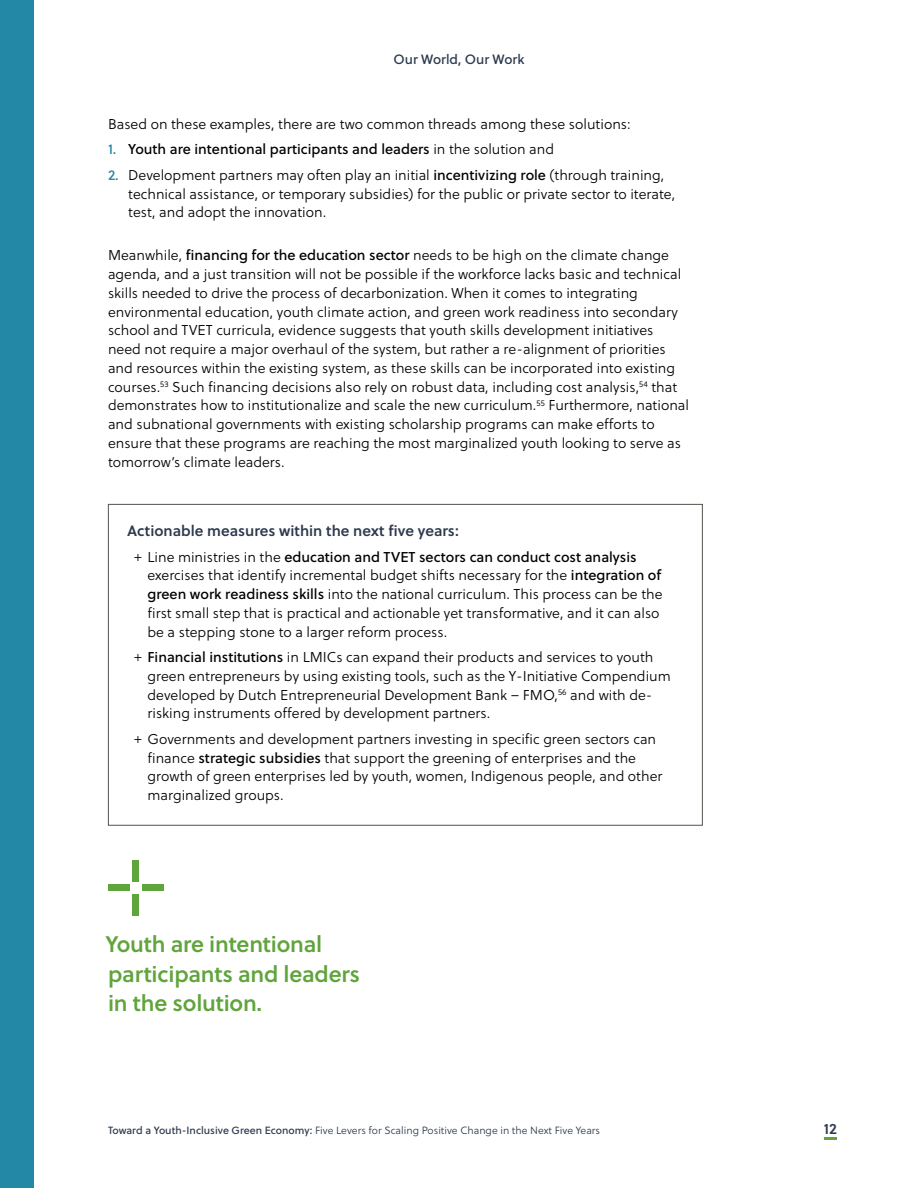
<style>
.page{position:relative;width:918px;height:1188px;background:#fff}
.page>*{position:absolute;margin:0;border:0;box-sizing:border-box;transform-origin:0 0}
.t1{font:22.5px/29.5px "Soleil Sb";letter-spacing:-.01em;color:#60a43c}
.t2{font:15px "Soleil Sb";color:#2c394e}
.t3{font:14.25px/18.8px "Soleil Lt";color:#000}
.t4{font:14.25px "Soleil Bk";color:#000}
.t5{font:13.5px "Soleil Bk";color:#2c394e}
.t6{font:10.5px "Soleil Lt";color:#2c394e}
.s1{color:#2387a6}
.s2{font-family:"Soleil Lt"}
.s3{font-family:"Soleil Bk";color:#2387a6}
.s4{font-family:"Soleil Bk"}
</style>
<div class="page">
<svg style="left:824px;top:1137px;width:13px;height:3px"></svg>
<div style="left:0;top:0;width:34px;height:1188px;background:#2387a6"></div>
<div style="left:142px;top:885px;width:21px;height:6px;background:#60a43c"></div>
<div style="left:133px;top:860px;width:6px;height:21px;background:#60a43c"></div>
<div style="left:133px;top:894px;width:6px;height:21px;background:#60a43c"></div>
<div style="left:108px;top:885px;width:21px;height:6px;background:#60a43c"></div>
<p class="t5" style="left:393px;top:49px;width:133px">Our World, Our Work</p>
<p class="t3" style="left:108px;top:115px;width:524px">Based on these examples, there are two common threads among these solutions:</p>
<p class="t4" style="left:108px;top:139px;width:448px"><span class="s1">1.</span> Youth are intentional participants and leaders <span class="s2">in the solution and</span></p>
<p class="t3" style="left:128px;top:166px;width:549px;text-indent:-20px"><span class="s3">2.</span> Development partners may often play an initial <span class="s4">incentivizing role</span> (through training, technical assistance, or temporary subsidies) for the public or private sector to iterate, test, and adopt the innovation.</p>
<p class="t3" style="left:108px;top:246px;width:583px">Meanwhile, <span class="s4">financing for the education sector</span> needs to be high on the climate change agenda, and a just transition will not be possible if the workforce lacks basic and technical skills needed to drive the process of decarbonization. When it comes to integrating environmental education, youth climate action, and green work readiness into secondary school and TVET curricula, evidence suggests that youth skills development initiatives need not require a major overhaul of the system, but rather a re-alignment of priorities and resources within the existing system, as these skills can be incorporated into existing courses.<sup>53</sup> Such financing decisions also rely on robust data, including cost analysis,<sup>54</sup> that demonstrates how to institutionalize and scale the new curriculum.<sup>55</sup> Furthermore, national and subnational governments with existing scholarship programs can make efforts to ensure that these programs are reaching the most marginalized youth looking to serve as tomorrow’s climate leaders.</p>
<p class="t2" style="left:127px;top:519px;width:333px">Actionable measures within the next five years:</p>
<p class="t4" style="left:134px;top:546px;width:504px"><span class="s2">+ Line ministries in the</span> education and TVET sectors can conduct cost analysis</p>
<p class="t3" style="left:148px;top:566px;width:517px">exercises that identify incremental budget shifts necessary for the <span class="s4">integration of green work readiness skills</span> into the national curriculum. This process can be the first small step that is practical and actionable yet transformative, and it can also be a stepping stone to a larger reform process.</p>
<p class="t3" style="left:148px;top:648px;width:525px;text-indent:-13px">+ <span class="s4">Financial institutions</span> in LMICs can expand their products and services to youth green entrepreneurs by using existing tools, such as the Y-Initiative Compendium developed by Dutch Entrepreneurial Development Bank – FMO,<sup>56</sup> and with de&shy;risking instruments offered by development partners.</p>
<p class="t3" style="left:148px;top:729px;width:516px;text-indent:-13px">+ Governments and development partners investing in specific green sectors can finance <span class="s4">strategic subsidies</span> that support the greening of enterprises and the growth of green enterprises led by youth, women, Indigenous people, and other marginalized groups.</p>
<h1 class="t1" style="left:106px;top:928px;width:256px">Youth are intentional participants and leaders in the solution.</h1>
<p class="t6" style="left:108px;top:1123px;width:494px"><span class="s4">Toward a Youth-Inclusive Green Economy:</span> Five Levers for Scaling Positive Change in the Next Five Years</p>
<p class="t2" style="left:824px;top:1117px;width:15px">12</p>
</div>
